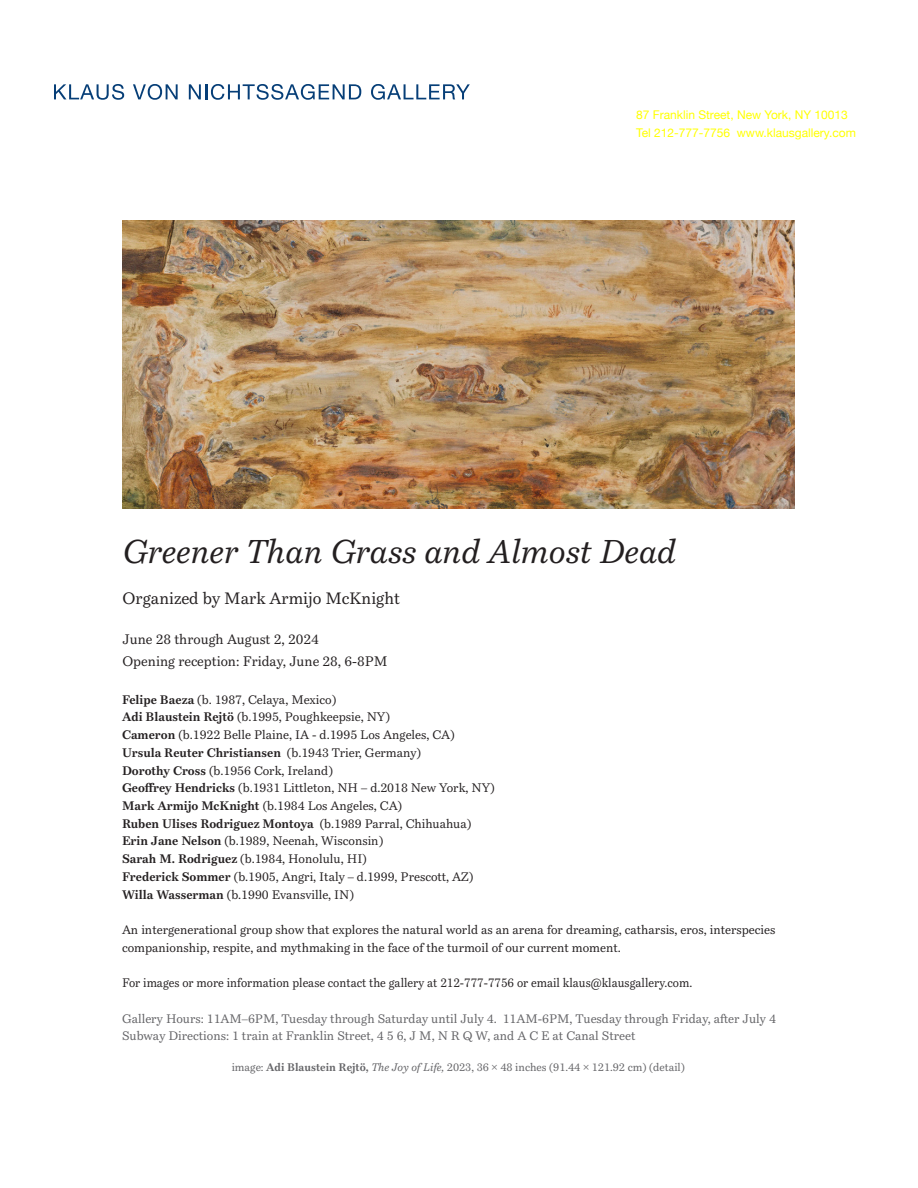
<style>
.page{position:relative;width:918px;height:1188px;background:#fff}
.page>*{position:absolute;margin:0;border:0;box-sizing:border-box;transform-origin:0 0}
.t1{font:italic 32.7px "Bressay";color:#231f20}
.t2{font:16.35px "Bressay";color:#231f20}
.t3{font:13.65px/21.8px "Bressay";color:#231f20}
.t4{font:12.3px/17.7px "Bressay";color:#231f20}
.t5{font:12.3px/17.7px "Bressay";color:#636366}
.t6{font:12.3px "Bressay";color:#231f20;scale:.95 1}
.t7{font:12px/18px "Helvetica Neue";color:#ff0}
.t8{font:10.95px "Bressay";color:#636366}
.s1{font-weight:700}
.s2{font-style:italic}
</style>
<div class="page">
<svg style="left:54px;top:84px;width:70px;height:16px"></svg>
<svg style="left:133px;top:84px;width:45px;height:16px"></svg>
<svg style="left:189px;top:84px;width:172px;height:16px"></svg>
<svg style="left:371px;top:84px;width:99px;height:16px"></svg>
<img style="left:122px;top:220px;width:673px;height:288px">
<p class="t7" style="left:636px;top:107px;width:221px">87 Franklin Street, New York, NY 10013<br>Tel 212-777-7756 www.klausgallery.com</p>
<h1 class="t1" style="left:123px;top:539px;width:555px">Greener Than Grass and Almost Dead</h1>
<h2 class="t2" style="left:123px;top:589px;width:279px">Organized by Mark Armijo McKnight</h2>
<p class="t3" style="left:123px;top:629px;width:267px">June 28 through August 2, 2024<br>Opening reception: Friday, June 28, 6-8PM</p>
<p class="t4" style="left:122px;top:691px;width:374px"><span class="s1">Felipe Baeza</span> (b. 1987, Celaya, Mexico)<br><span class="s1">Adi Blaustein Rejtö</span> (b.1995, Poughkeepsie, NY)<br><span class="s1">Cameron</span> (b.1922 Belle Plaine, IA - d.1995 Los Angeles, CA)<br><span class="s1">Ursula Reuter Christiansen</span> (b.1943 Trier, Germany)<br><span class="s1">Dorothy Cross</span> (b.1956 Cork, Ireland)<br><span class="s1">Geoffrey Hendricks</span> (b.1931 Littleton, NH – d.2018 New York, NY)<br><span class="s1">Mark Armijo McKnight</span> (b.1984 Los Angeles, CA)<br><span class="s1">Ruben Ulises Rodriguez Montoya</span> (b.1989 Parral, Chihuahua)<br><span class="s1">Erin Jane Nelson</span> (b.1989, Neenah, Wisconsin)<br><span class="s1">Sarah M. Rodriguez</span> (b.1984, Honolulu, HI)<br><span class="s1">Frederick Sommer</span> (b.1905, Angri, Italy – d.1999, Prescott, AZ)<br><span class="s1">Willa Wasserman</span> (b.1990 Evansville, IN)</p>
<p class="t4" style="left:122px;top:921px;width:655px">An intergenerational group show that explores the natural world as an arena for dreaming, catharsis, eros, interspecies companionship, respite, and mythmaking in the face of the turmoil of our current moment.</p>
<p class="t6" style="left:122px;top:976px;width:602px">For images or more information please contact the gallery at 212-777-7756 or email klaus@klausgallery.com.</p>
<p class="t5" style="left:122px;top:1010px;width:655px">Gallery Hours: 11AM–6PM, Tuesday through Saturday until July 4. 11AM-6PM, Tuesday through Friday, after July 4<br>Subway Directions: 1 train at Franklin Street, 4 5 6, J M, N R Q W, and A C E at Canal Street</p>
<p class="t8" style="left:232px;top:1061px;width:455px">image: <span class="s1">Adi Blaustein Rejtö,</span> <span class="s2">The Joy of Life,</span> 2023, 36 × 48 inches (91.44 × 121.92 cm) (detail)</p>
</div>
